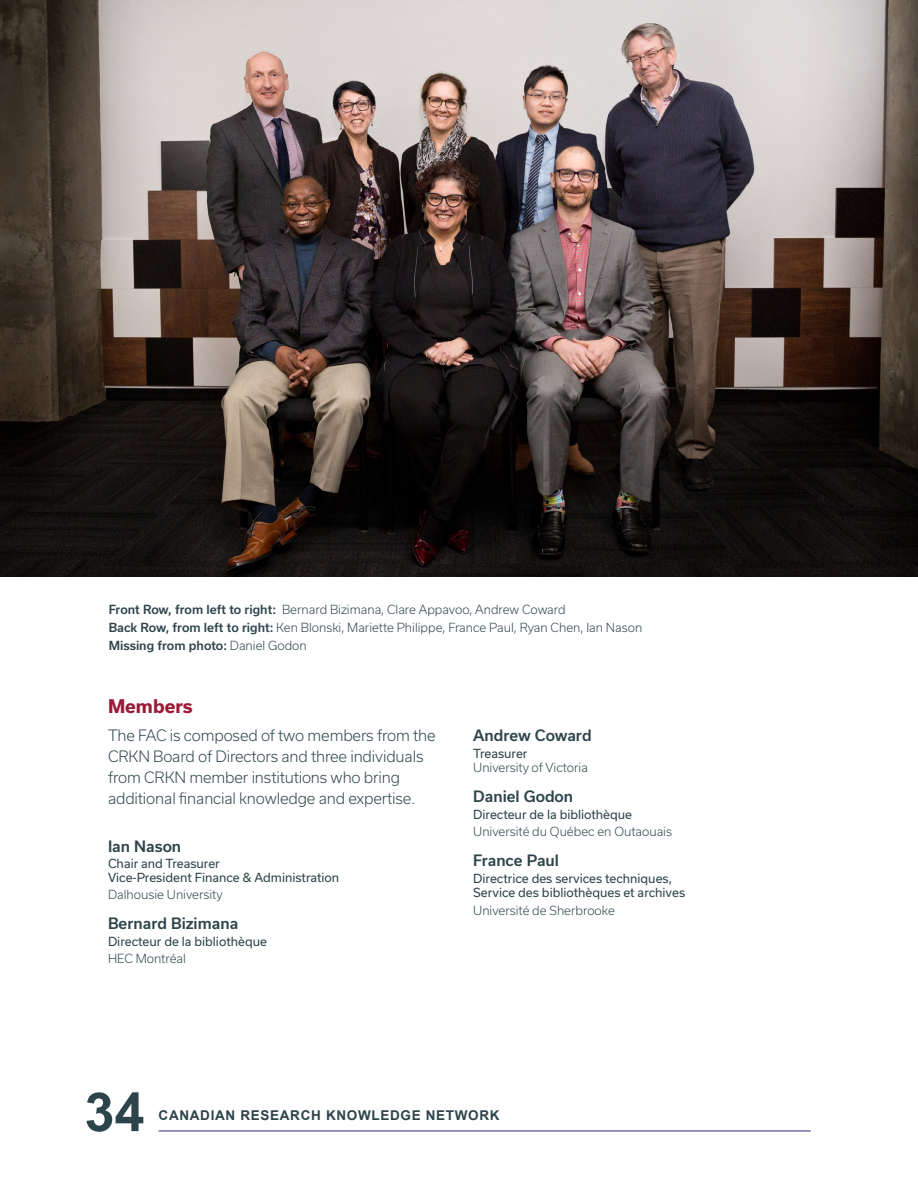
<style>
.page{position:relative;width:918px;height:1188px;background:#fff}
.page>*{position:absolute;margin:0;border:0;box-sizing:border-box;transform-origin:0 0}
.t1{font:700 54px "Arial";color:#2d444a}
.Titre_B{font:700 18px "Usual";color:#9b1b36}
.BULLETS_B{font:300 15px/21px "Usual";letter-spacing:-.01em;color:#2d444a}
.Main_TEXT{font:500 15px "Usual";color:#2d444a}
.t2{font:700 13.5px "Arial";letter-spacing:.05em;color:#2d444a}
.Main_TEXT-2{font:300 12px/18px "Usual";color:#2d444a}
.Main_TEXT-3{font:12px/14.4px "Usual";color:#2d444a}
.Main_TEXT-4{font:500 12px "Usual";color:#2d444a}
.s1{font-weight:500}
.s2{font-weight:300}
.s3{font-weight:400}
</style>
<div class="page">
<hr style="left:159px;top:1130px;width:652px;height:2px;background:#7d69ae">
<img style="left:0;top:0;width:918px;height:577px">
<p class="Main_TEXT-2" style="left:109px;top:600px;width:535px"><span class="s1">Front Row, from left to right:</span> Bernard Bizimana, Clare Appavoo, Andrew Coward<br><span class="s1">Back Row, from left to right:</span> Ken Blonski, Mariette Philippe, France Paul, Ryan Chen, Ian Nason</p>
<p class="Main_TEXT-4" style="left:109px;top:638px;width:200px">Missing from photo: <span class="s2">Daniel Godon</span></p>
<p class="Titre_B" style="left:108px;top:696px;width:86px">Members</p>
<p class="BULLETS_B" style="left:108px;top:725px;width:329px">The FAC is composed of two members from the CRKN Board of Directors and three individuals from CRKN member institutions who bring additional financial knowledge and expertise.</p>
<p class="Main_TEXT" style="left:108px;top:837px;width:75px">Ian Nason</p>
<p class="Main_TEXT-3" style="left:108px;top:856px;width:233px">Chair and Treasurer<br>Vice-President Finance &amp; Administration</p>
<p class="Main_TEXT-2" style="left:108px;top:886px;width:116px">Dalhousie University</p>
<p class="Main_TEXT" style="left:108px;top:915px;width:132px">Bernard Bizimana</p>
<p class="Main_TEXT-3" style="left:108px;top:934px;width:160px">Directeur de la bibliothèque</p>
<p class="Main_TEXT-2" style="left:108px;top:950px;width:79px">HEC Montréal</p>
<p class="Main_TEXT" style="left:473px;top:727px;width:120px">Andrew Coward</p>
<p class="Main_TEXT-2" style="left:473px;top:746px;width:116px;line-height:14.4px"><span class="s3">Treasurer<br></span>University of Victoria</p>
<p class="Main_TEXT" style="left:473px;top:788px;width:102px">Daniel Godon</p>
<p class="Main_TEXT-3" style="left:473px;top:807px;width:160px">Directeur de la bibliothèque</p>
<p class="Main_TEXT-2" style="left:473px;top:823px;width:200px">Université du Québec en Outaouais</p>
<p class="Main_TEXT" style="left:473px;top:852px;width:87px">France Paul</p>
<p class="Main_TEXT-3" style="left:473px;top:871px;width:214px">Directrice des services techniques,<br>Service des bibliothèques et archives</p>
<p class="Main_TEXT-2" style="left:473px;top:901px;width:143px">Université de Sherbrooke</p>
<h1 class="t1" style="left:85px;top:1076px;width:62px">34</h1>
<p class="t2" style="left:159px;top:1106px;width:342px">CANADIAN RESEARCH KNOWLEDGE NETWORK</p>
</div>
